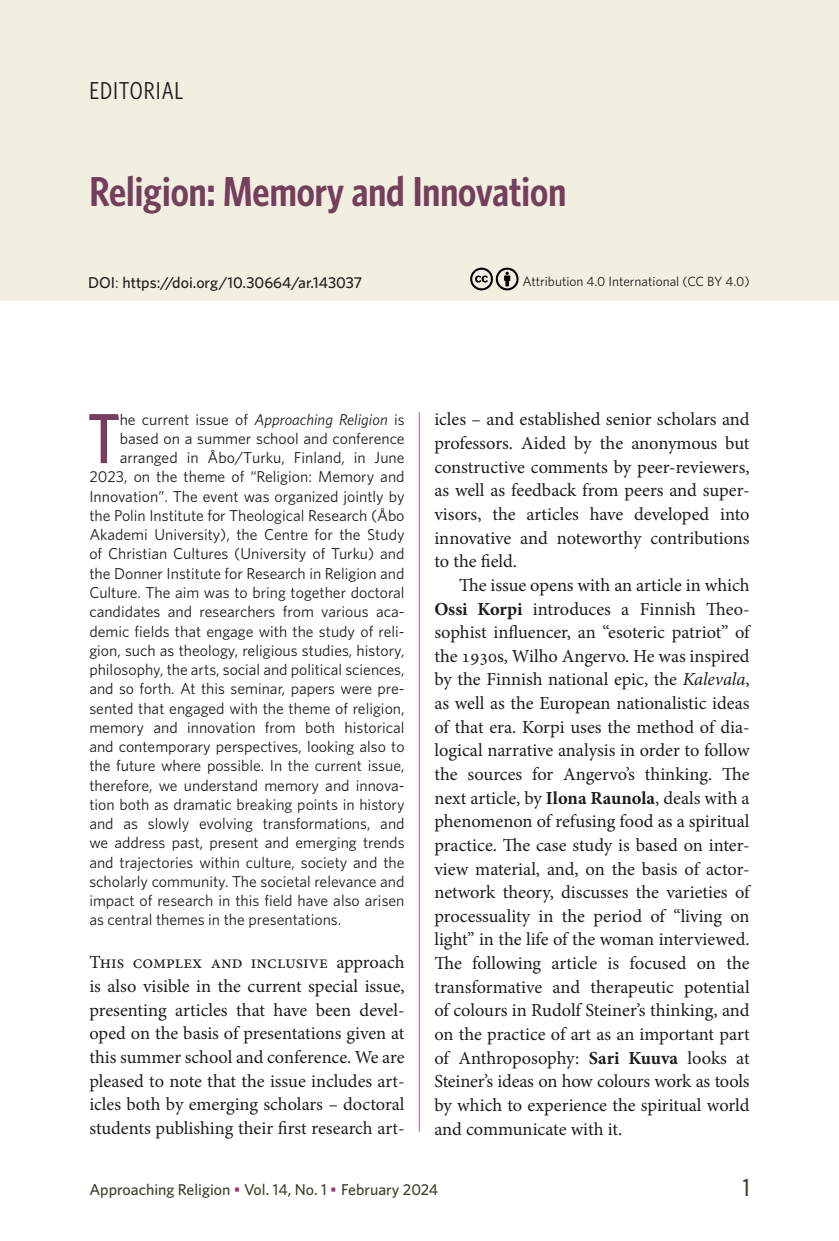
<style>
.page{position:relative;width:839px;height:1241px;background:#fff}
.page>*{position:absolute;margin:0;border:0;box-sizing:border-box;transform-origin:0 0}
.Ingressi{font:500 71.05px "Whitney Condensed";color:#743e5c}
.Artikkeli_otsikko{font:600 42px "Whitney Condensed";color:#743e5c}
.Kirjoittaja{font:24.5px "Whitney Condensed";letter-spacing:.04em;color:#1d1d1b}
.t1{font:500 24.5px "Whitney Condensed";color:#3d402e}
.Leipis{font:18.38px/23.6px "Minion Pro";color:#1d1d1b;text-align:justify}
.Leipis_1__kpl{font:18.38px/23.6px "Minion Pro";color:#1d1d1b;text-align:justify}
.Ingressi-2{font:15.75px "Whitney";color:#1d1d1b}
.t2{font:500 15.75px "Whitney";color:#3d402e}
.t3{font:500 15.75px "Whitney";color:#1d1d1b}
.Ingressi-3{font:italic 15.75px "Whitney";color:#1d1d1b}
.t4{font:13.3px "Whitney";color:#1d1d1b}
.s1{font-weight:400}
.s2{font-style:normal}
.s3{font-weight:700}
.s4{font-style:italic}
.s5{color:#a73570}
</style>
<div class="page">
<div style="left:0;top:0;width:838px;height:301px;background:#f1efe0"></div>
<hr style="left:419px;top:412px;width:1px;height:719px;background:#b95d8d">
<svg style="left:470px;top:267px;width:49px;height:24px"></svg>
<p class="Kirjoittaja" style="left:89px;top:76px;width:95px">EDITORIAL</p>
<h1 class="Artikkeli_otsikko" style="left:89px;top:165px;width:478px">Religion: Memory and Innovation</h1>
<p class="t3" style="left:88px;top:272px;width:275px">DOI<span class="s1">:</span> https://doi.org/10.30664/ar.143037</p>
<p class="t4" style="left:522px;top:273px;width:229px">Attribution 4.0 International (CC BY 4.0)</p>
<p class="Ingressi" style="left:88px;top:394px;width:33px">T</p>
<p class="Ingressi-3" style="left:120px;top:408px;width:286px"><span class="s2">he current issue of</span> Approaching Religion <span class="s2">is</span></p>
<p class="Ingressi-2" style="left:120px;top:428px;width:286px">based on a summer school and conference</p>
<p class="Ingressi-2" style="left:120px;top:447px;width:286px">arranged in Åbo/Turku, Finland, in June</p>
<p class="Ingressi-2" style="left:89px;top:466px;width:317px">2023, on the theme of “Religion: Memory and</p>
<p class="Ingressi-2" style="left:89px;top:485px;width:316px">Innovation”. The event was organized jointly by</p>
<p class="Ingressi-2" style="left:89px;top:505px;width:316px">the Polin Institute for Theological Research (Åbo</p>
<p class="Ingressi-2" style="left:89px;top:524px;width:317px">Akademi University), the Centre for the Study</p>
<p class="Ingressi-2" style="left:89px;top:543px;width:316px">of Christian Cultures (University of Turku) and</p>
<p class="Ingressi-2" style="left:89px;top:562px;width:316px">the Donner Institute for Research in Religion and</p>
<p class="Ingressi-2" style="left:89px;top:582px;width:316px">Culture. The aim was to bring together doctoral</p>
<p class="Ingressi-2" style="left:89px;top:601px;width:317px">candidates and researchers from various aca-</p>
<p class="Ingressi-2" style="left:89px;top:620px;width:317px">demic fields that engage with the study of reli-</p>
<p class="Ingressi-2" style="left:89px;top:639px;width:316px">gion, such as theology, religious studies, history,</p>
<p class="Ingressi-2" style="left:89px;top:659px;width:316px">philosophy, the arts, social and political sciences,</p>
<p class="Ingressi-2" style="left:89px;top:678px;width:317px">and so forth. At this seminar, papers were pre-</p>
<p class="Ingressi-2" style="left:89px;top:697px;width:316px">sented that engaged with the theme of religion,</p>
<p class="Ingressi-2" style="left:89px;top:716px;width:316px">memory and innovation from both historical</p>
<p class="Ingressi-2" style="left:89px;top:736px;width:317px">and contemporary perspectives, looking also to</p>
<p class="Ingressi-2" style="left:89px;top:755px;width:316px">the future where possible. In the current issue,</p>
<p class="Ingressi-2" style="left:89px;top:774px;width:317px">therefore, we understand memory and innova-</p>
<p class="Ingressi-2" style="left:89px;top:793px;width:317px">tion both as dramatic breaking points in history</p>
<p class="Ingressi-2" style="left:89px;top:813px;width:317px">and as slowly evolving transformations, and</p>
<p class="Ingressi-2" style="left:89px;top:832px;width:317px">we address past, present and emerging trends</p>
<p class="Ingressi-2" style="left:89px;top:851px;width:317px">and trajectories within culture, society and the</p>
<p class="Ingressi-2" style="left:89px;top:870px;width:316px">scholarly community. The societal relevance and</p>
<p class="Ingressi-2" style="left:89px;top:890px;width:316px">impact of research in this field have also arisen</p>
<p class="Ingressi-2" style="left:89px;top:909px;width:253px">as central themes in the presentations.</p>
<p class="Leipis_1__kpl" style="left:89px;top:950px;width:317px">This complex and inclusive approach is also visible in the current special issue, presenting articles that have been devel&shy;oped on the basis of presentations given at this summer school and conference. We are pleased to note that the issue includes art&shy;icles both by emerging scholars – doctoral students publishing their first research art-</p>
<p class="Leipis_1__kpl" style="left:434px;top:407px;width:317px">icles – and established senior scholars and professors. Aided by the anonymous but constructive comments by peer-reviewers, as well as feedback from peers and super&shy;visors, the articles have developed into innovative and noteworthy contributions to the field.</p>
<p class="Leipis" style="left:434px;top:573px;width:317px;text-indent:25px">The issue opens with an article in which <span class="s3">Ossi Korpi</span> introduces a Finnish Theo&shy;sophist influencer, an “esoteric patriot” of the 1930s, Wilho Angervo. He was inspired by the Finnish national epic, the <span class="s4">Kalevala</span>, as well as the European nationalistic ideas of that era. Korpi uses the method of dia&shy;logical narrative analysis in order to follow the sources for Angervo’s thinking. The next article, by <span class="s3">Ilona Raunola</span>, deals with a phenomenon of refusing food as a spiritual practice. The case study is based on inter&shy;view material, and, on the basis of actor&shy;network theory, discusses the varieties of processuality in the period of “living on light” in the life of the woman interviewed.<br>The following article is focused on the transformative and therapeutic potential of colours in Rudolf Steiner’s thinking, and on the practice of art as an important part of Anthroposophy: <span class="s3">Sari Kuuva</span> looks at Steiner’s ideas on how colours work as tools by which to experience the spiritual world and communicate with it.</p>
<p class="t2" style="left:89px;top:1179px;width:350px">Approaching Religion <span class="s5">•</span> Vol. 14, No. 1 <span class="s5">•</span> February 2024</p>
<h3 class="t1" style="left:743px;top:1171px;width:8px">1</h3>
</div>
